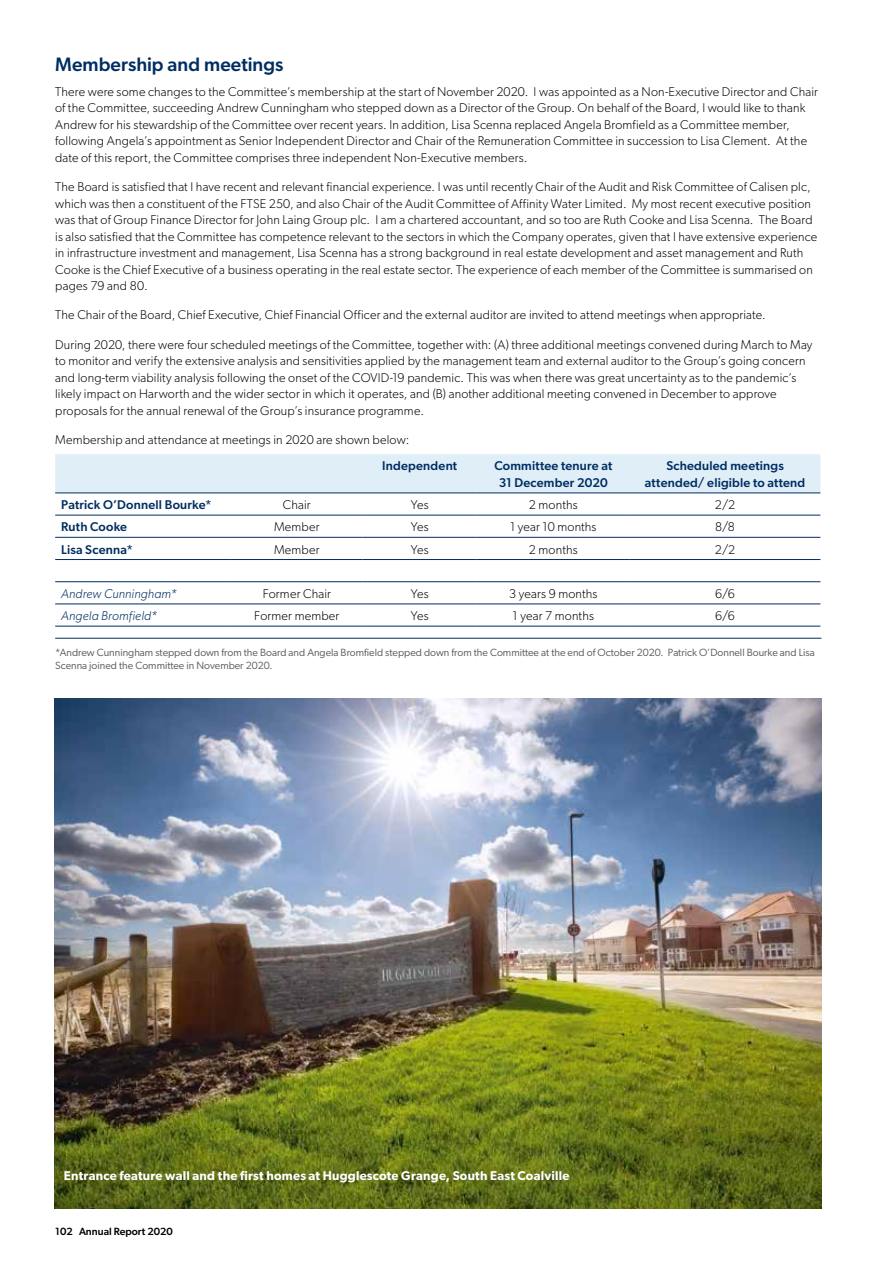
<style>
.page{position:relative;width:893px;height:1263px;background:#fff}
.page>*{position:absolute;margin:0;border:0;box-sizing:border-box;transform-origin:0 0}
.t1{font:500 19.5px "Gibson";letter-spacing:.005em;color:#002d61}
.t2{font:300 12.75px/16.5px "Gibson";letter-spacing:.015em;color:#000}
.t3{font:500 12.75px/16.5px "Gibson";letter-spacing:.015em;color:#002d61;text-align:center}
.t4{font:600 12.75px "Gibson";letter-spacing:.02em;color:#fff}
.t5{font:italic 300 12.75px "Gibson";letter-spacing:.015em;color:#002d61}
.t6{font:10.5px/13.5px "Gibson";color:#575756}
.t7{font:500 10.5px "Gibson";color:#000}
</style>
<div class="page">
<hr style="left:55px;top:1207px;width:767px;height:1px;background:#000">
<hr style="left:55px;top:638px;width:766px;height:1px;background:#002d61">
<div style="left:55px;top:454px;width:765px;height:38px;background:#dfeef7"></div>
<hr style="left:55px;top:492px;width:176px;height:1px;background:#002d61">
<hr style="left:231px;top:492px;width:132px;height:1px;background:#002d61">
<hr style="left:363px;top:492px;width:114px;height:1px;background:#002d61">
<hr style="left:477px;top:492px;width:153px;height:1px;background:#002d61">
<hr style="left:630px;top:492px;width:190px;height:1px;background:#002d61">
<hr style="left:55px;top:515px;width:176px;height:1px;background:#002d61">
<hr style="left:231px;top:515px;width:132px;height:1px;background:#002d61">
<hr style="left:363px;top:515px;width:114px;height:1px;background:#002d61">
<hr style="left:477px;top:515px;width:153px;height:1px;background:#002d61">
<hr style="left:630px;top:515px;width:190px;height:1px;background:#002d61">
<hr style="left:55px;top:537px;width:176px;height:1px;background:#002d61">
<hr style="left:231px;top:537px;width:132px;height:1px;background:#002d61">
<hr style="left:363px;top:537px;width:114px;height:1px;background:#002d61">
<hr style="left:477px;top:537px;width:153px;height:1px;background:#002d61">
<hr style="left:630px;top:537px;width:190px;height:1px;background:#002d61">
<hr style="left:55px;top:559px;width:176px;height:1px;background:#002d61">
<hr style="left:231px;top:559px;width:132px;height:1px;background:#002d61">
<hr style="left:363px;top:559px;width:114px;height:1px;background:#002d61">
<hr style="left:477px;top:559px;width:153px;height:1px;background:#002d61">
<hr style="left:630px;top:559px;width:190px;height:1px;background:#002d61">
<hr style="left:55px;top:581px;width:176px;height:1px;background:#002d61">
<hr style="left:231px;top:581px;width:132px;height:1px;background:#002d61">
<hr style="left:363px;top:581px;width:114px;height:1px;background:#002d61">
<hr style="left:477px;top:581px;width:153px;height:1px;background:#002d61">
<hr style="left:630px;top:581px;width:190px;height:1px;background:#002d61">
<hr style="left:55px;top:603px;width:176px;height:1px;background:#002d61">
<hr style="left:231px;top:603px;width:132px;height:1px;background:#002d61">
<hr style="left:363px;top:603px;width:114px;height:1px;background:#002d61">
<hr style="left:477px;top:603px;width:153px;height:1px;background:#002d61">
<hr style="left:630px;top:603px;width:190px;height:1px;background:#002d61">
<hr style="left:55px;top:626px;width:176px;height:1px;background:#002d61">
<hr style="left:231px;top:626px;width:132px;height:1px;background:#002d61">
<hr style="left:363px;top:626px;width:114px;height:1px;background:#002d61">
<hr style="left:477px;top:626px;width:153px;height:1px;background:#002d61">
<hr style="left:630px;top:626px;width:190px;height:1px;background:#002d61">
<img style="left:55px;top:698px;width:766px;height:510px">
<h1 class="t1" style="left:55px;top:52px;width:230px">Membership and meetings</h1>
<p class="t2" style="left:55px;top:83px;width:764px">There were some changes to the Committee’s membership at the start of November 2020. I was appointed as a Non-Executive Director and Chair of the Committee, succeeding Andrew Cunningham who stepped down as a Director of the Group. On behalf of the Board, I would like to thank Andrew for his stewardship of the Committee over recent years. In addition, Lisa Scenna replaced Angela Bromfield as a Committee member, following Angela’s appointment as Senior Independent Director and Chair of the Remuneration Committee in succession to Lisa Clement. At the date of this report, the Committee comprises three independent Non-Executive members.</p>
<p class="t2" style="left:55px;top:178px;width:764px">The Board is satisfied that I have recent and relevant financial experience. I was until recently Chair of the Audit and Risk Committee of Calisen plc, which was then a constituent of the FTSE 250, and also Chair of the Audit Committee of Affinity Water Limited. My most recent executive position was that of Group Finance Director for John Laing Group plc. I am a chartered accountant, and so too are Ruth Cooke and Lisa Scenna. The Board is also satisfied that the Committee has competence relevant to the sectors in which the Company operates, given that I have extensive experience in infrastructure investment and management, Lisa Scenna has a strong background in real estate development and asset management and Ruth Cooke is the Chief Executive of a business operating in the real estate sector. The experience of each member of the Committee is summarised on pages 79 and 80.</p>
<p class="t2" style="left:55px;top:307px;width:712px">The Chair of the Board, Chief Executive, Chief Financial Officer and the external auditor are invited to attend meetings when appropriate.</p>
<p class="t2" style="left:55px;top:336px;width:759px">During 2020, there were four scheduled meetings of the Committee, together with: (A) three additional meetings convened during March to May to monitor and verify the extensive analysis and sensitivities applied by the management team and external auditor to the Group’s going concern and long-term viability analysis following the onset of the COVID-19 pandemic. This was when there was great uncertainty as to the pandemic’s likely impact on Harworth and the wider sector in which it operates, and (B) another additional meeting convened in December to approve proposals for the annual renewal of the Group’s insurance programme.</p>
<p class="t2" style="left:55px;top:431px;width:356px">Membership and attendance at meetings in 2020 are shown below:</p>
<p class="t3" style="left:382px;top:457px;width:76px">Independent</p>
<p class="t3" style="left:494px;top:457px;width:119px">Committee tenure at<br>31 December 2020</p>
<p class="t3" style="left:645px;top:457px;width:162px">Scheduled meetings attended/ eligible to attend</p>
<p class="t3" style="left:61px;top:496px;width:152px">Patrick O’Donnell Bourke*</p>
<p class="t2" style="left:283px;top:496px;width:29px">Chair</p>
<p class="t2" style="left:411px;top:496px;width:19px">Yes</p>
<p class="t2" style="left:529px;top:496px;width:50px">2 months</p>
<p class="t2" style="left:715px;top:496px;width:22px">2/2</p>
<p class="t3" style="left:61px;top:518px;width:67px">Ruth Cooke</p>
<p class="t2" style="left:274px;top:518px;width:47px">Member</p>
<p class="t2" style="left:411px;top:518px;width:19px">Yes</p>
<p class="t2" style="left:510px;top:518px;width:88px">1 year 10 months</p>
<p class="t2" style="left:715px;top:518px;width:21px">8/8</p>
<p class="t3" style="left:61px;top:541px;width:73px">Lisa Scenna*</p>
<p class="t2" style="left:274px;top:541px;width:47px">Member</p>
<p class="t2" style="left:411px;top:541px;width:19px">Yes</p>
<p class="t2" style="left:529px;top:541px;width:50px">2 months</p>
<p class="t2" style="left:715px;top:541px;width:22px">2/2</p>
<p class="t5" style="left:61px;top:586px;width:117px">Andrew Cunningham*</p>
<p class="t2" style="left:263px;top:585px;width:70px">Former Chair</p>
<p class="t2" style="left:411px;top:585px;width:19px">Yes</p>
<p class="t2" style="left:509px;top:585px;width:90px">3 years 9 months</p>
<p class="t2" style="left:715px;top:585px;width:21px">6/6</p>
<p class="t5" style="left:61px;top:608px;width:98px">Angela Bromfield*</p>
<p class="t2" style="left:254px;top:607px;width:87px">Former member</p>
<p class="t2" style="left:411px;top:607px;width:19px">Yes</p>
<p class="t2" style="left:513px;top:607px;width:83px">1 year 7 months</p>
<p class="t2" style="left:715px;top:607px;width:21px">6/6</p>
<p class="t6" style="left:55px;top:645px;width:761px">*Andrew Cunningham stepped down from the Board and Angela Bromfield stepped down from the Committee at the end of October 2020. Patrick O’Donnell Bourke and Lisa<br>Scenna joined the Committee in November 2020.</p>
<p class="t4" style="left:64px;top:1167px;width:507px">Entrance feature wall and the first homes at Hugglescote Grange, South East Coalville</p>
<p class="t7" style="left:55px;top:1225px;width:119px">102 Annual Report 2020</p>
</div>
